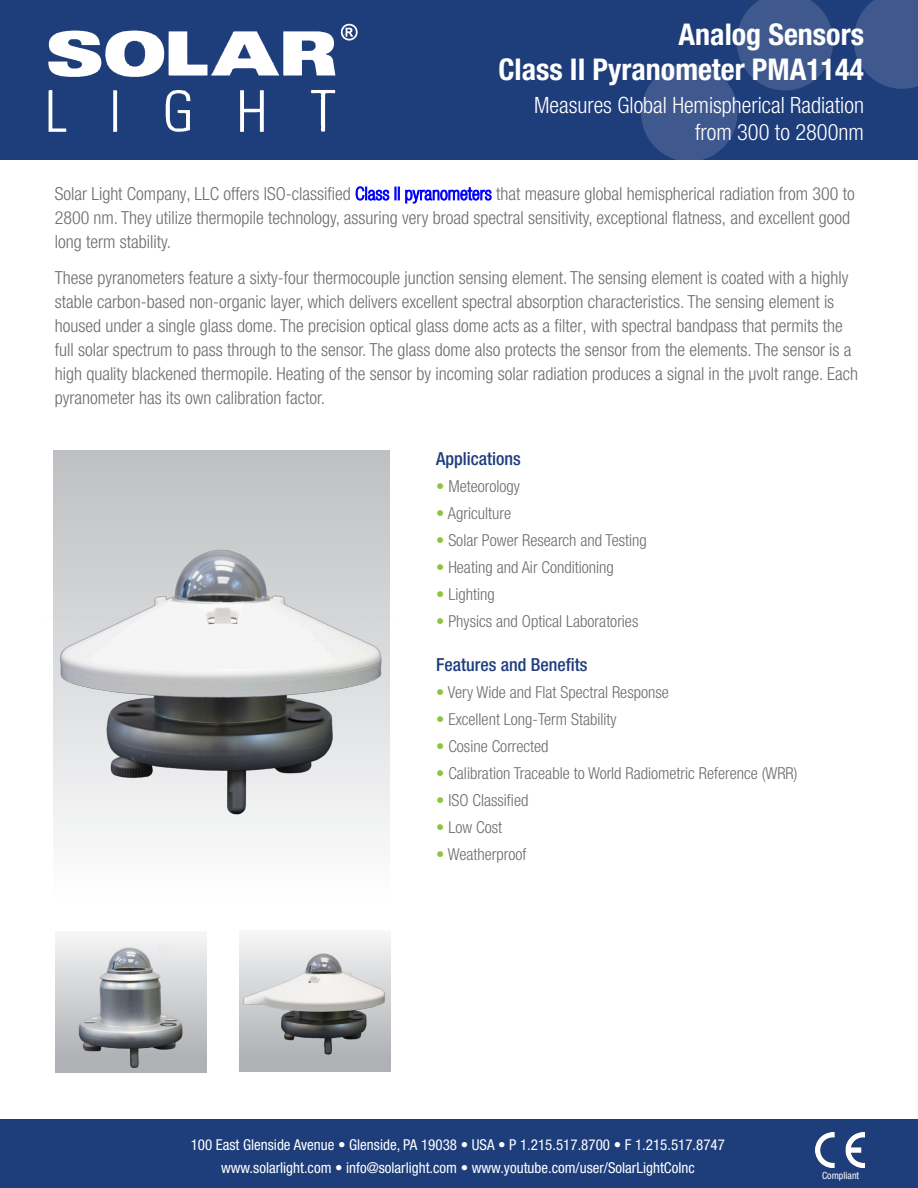
<style>
.page{position:relative;width:918px;height:1188px;background:#fff}
.page>*{position:absolute;margin:0;border:0;box-sizing:border-box;transform-origin:0 0}
.t1{font:700 condensed 30px "Helvetica Neue";color:#fff}
.t2{font:300 condensed 22.5px "Helvetica Neue";color:#fff}
.t3{font:300 condensed 18px/24px "Helvetica Neue";color:#6c6d70}
.t4{font:500 condensed 18px "Helvetica Neue";color:#1e3d7b}
.t5{font:300 condensed 16.5px "Helvetica Neue";color:#6c6d70}
.t6{font:condensed 15px "Helvetica Neue";color:#fff}
.t7{font:condensed 9.9px "Helvetica Neue";color:#fff}
.s1{color:#00f}
.s2{color:#8bc63e}
</style>
<div class="page">
<div style="left:0;top:0;width:918px;height:159px;background:#1e3d7b"></div>
<svg style="left:614px;top:0;width:304px;height:160px"></svg>
<img style="left:48px;top:23px;width:310px;height:109px">
<svg style="left:53px;top:451px;width:337px;height:385px"></svg>
<div style="left:55px;top:932px;width:151px;height:141px;background:linear-gradient(to bottom,#f4f5f5,#a9aaae)"></div>
<svg style="left:240px;top:935px;width:151px;height:137px"></svg>
<img style="left:72px;top:945px;width:120px;height:127px">
<div style="left:0;top:1119px;width:918px;height:69px;background:#1e3d7b"></div>
<img style="left:816px;top:1132px;width:49px;height:35px">
<img style="left:47px;top:535px;width:345px;height:285px">
<img style="left:239px;top:944px;width:152px;height:119px">
<p class="t1" style="left:679px;top:16px;width:187px">Analog Sensors</p>
<p class="t1" style="left:498px;top:51px;width:367px">Class II Pyranometer PMA1144</p>
<p class="t2" style="left:534px;top:92px;width:331px">Measures Global Hemispherical Radiation</p>
<p class="t2" style="left:695px;top:119px;width:170px">from 300 to 2800nm</p>
<p class="t3" style="left:55px;top:181px;width:802px">Solar Light Company, LLC offers ISO-classified <span class="s1">Class II pyranometers</span> that measure global hemispherical radiation from 300 to<br>2800 nm. They utilize thermopile technology, assuring very broad spectral sensitivity, exceptional flatness, and excellent good long term stability.</p>
<p class="t3" style="left:55px;top:265px;width:805px">These pyranometers feature a sixty-four thermocouple junction sensing element. The sensing element is coated with a highly stable carbon-based non-organic layer, which delivers excellent spectral absorption characteristics. The sensing element is housed under a single glass dome. The precision optical glass dome acts as a filter, with spectral bandpass that permits the full solar spectrum to pass through to the sensor. The glass dome also protects the sensor from the elements. The sensor is a high quality blackened thermopile. Heating of the sensor by incoming solar radiation produces a signal in the µvolt range. Each pyranometer has its own calibration factor.</p>
<p class="t4" style="left:436px;top:447px;width:86px">Applications</p>
<p class="t5" style="left:436px;top:476px;width:85px"><span class="s2">•</span> Meteorology</p>
<p class="t5" style="left:436px;top:503px;width:76px"><span class="s2">•</span> Agriculture</p>
<p class="t5" style="left:436px;top:530px;width:212px"><span class="s2">•</span> Solar Power Research and Testing</p>
<p class="t5" style="left:436px;top:557px;width:179px"><span class="s2">•</span> Heating and Air Conditioning</p>
<p class="t5" style="left:436px;top:584px;width:60px"><span class="s2">•</span> Lighting</p>
<p class="t5" style="left:436px;top:611px;width:204px"><span class="s2">•</span> Physics and Optical Laboratories</p>
<p class="t4" style="left:436px;top:653px;width:153px">Features and Benefits</p>
<p class="t5" style="left:436px;top:682px;width:234px"><span class="s2">•</span> Very Wide and Flat Spectral Response</p>
<p class="t5" style="left:436px;top:709px;width:182px"><span class="s2">•</span> Excellent Long-Term Stability</p>
<p class="t5" style="left:436px;top:736px;width:114px"><span class="s2">•</span> Cosine Corrected</p>
<p class="t5" style="left:436px;top:763px;width:363px"><span class="s2">•</span> Calibration Traceable to World Radiometric Reference (WRR)</p>
<p class="t5" style="left:436px;top:790px;width:94px"><span class="s2">•</span> ISO Classified</p>
<p class="t5" style="left:436px;top:817px;width:67px"><span class="s2">•</span> Low Cost</p>
<p class="t5" style="left:436px;top:844px;width:92px"><span class="s2">•</span> Weatherproof</p>
<p class="t6" style="left:191px;top:1136px;width:536px">100 East Glenside Avenue • Glenside, PA 19038 • USA • P 1.215.517.8700 • F 1.215.517.8747</p>
<p class="t6" style="left:221px;top:1159px;width:475px">www.solarlight.com • info@solarlight.com • www.youtube.com/user/SolarLightCoInc</p>
<p class="t7" style="left:822px;top:1170px;width:39px">Compliant</p>
</div>
